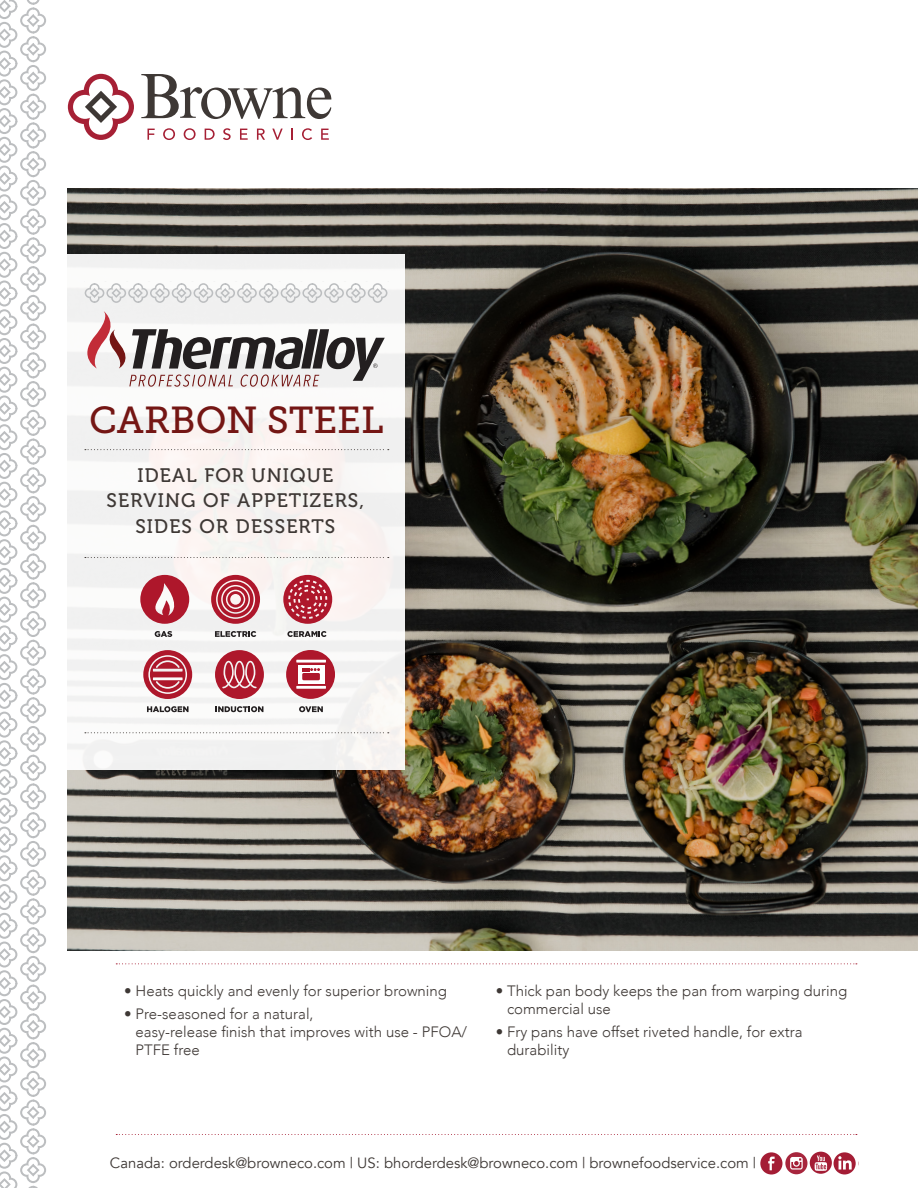
<style>
.page{position:relative;width:918px;height:1188px;background:#fff}
.page>*{position:absolute;margin:0;border:0;box-sizing:border-box;transform-origin:0 0}
.t1{font:37.5px "Museo Slab 500";color:#741614}
.t2{font:19.5px/25.5px "Museo 500";letter-spacing:.06em;color:#3e3835;text-align:center}
.t3{font:300 15px/18px "Avenir";color:#3e3835}
.t4{font:14.85px "Avenir";color:#3e3835}
</style>
<div class="page">
<svg style="left:0;top:0;width:46px;height:1188px"></svg>
<svg style="left:68px;top:74px;width:66px;height:66px"></svg>
<svg style="left:147px;top:129px;width:8px;height:11px"></svg>
<svg style="left:163px;top:128px;width:12px;height:12px"></svg>
<svg style="left:184px;top:128px;width:12px;height:12px"></svg>
<svg style="left:205px;top:129px;width:10px;height:11px"></svg>
<svg style="left:223px;top:128px;width:8px;height:12px"></svg>
<svg style="left:240px;top:129px;width:8px;height:11px"></svg>
<svg style="left:257px;top:129px;width:8px;height:11px"></svg>
<svg style="left:272px;top:129px;width:11px;height:11px"></svg>
<svg style="left:291px;top:129px;width:2px;height:11px"></svg>
<svg style="left:302px;top:128px;width:10px;height:12px"></svg>
<svg style="left:321px;top:129px;width:8px;height:11px"></svg>
<svg style="left:141px;top:74px;width:190px;height:45px"></svg>
<div style="left:760px;top:1152px;width:22px;height:23px;background:#a41d35;border-radius:50%"></div>
<svg style="left:768px;top:1157px;width:7px;height:13px"></svg>
<svg style="left:785px;top:1152px;width:22px;height:22px"></svg>
<svg style="left:790px;top:1157px;width:13px;height:13px"></svg>
<svg style="left:791px;top:1158px;width:10px;height:10px"></svg>
<svg style="left:810px;top:1152px;width:22px;height:22px"></svg>
<svg style="left:815px;top:1155px;width:12px;height:16px"></svg>
<div style="left:834px;top:1152px;width:22px;height:22px;background:#a41d35;border-radius:50%"></div>
<svg style="left:838px;top:1156px;width:14px;height:14px"></svg>
<img style="left:67px;top:189px;width:851px;height:761px">
<div style="left:57px;top:254px;width:348px;height:516px;background:#f9f3f1"></div>
<svg style="left:84px;top:283px;width:304px;height:20px"></svg>
<svg style="left:87px;top:311px;width:298px;height:76px"></svg>
<svg style="left:211px;top:575px;width:49px;height:49px"></svg>
<svg style="left:283px;top:575px;width:49px;height:49px"></svg>
<svg style="left:140px;top:575px;width:49px;height:49px"></svg>
<svg style="left:155px;top:631px;width:17px;height:6px"></svg>
<svg style="left:215px;top:631px;width:41px;height:6px"></svg>
<svg style="left:287px;top:631px;width:40px;height:6px"></svg>
<svg style="left:143px;top:650px;width:49px;height:49px"></svg>
<svg style="left:215px;top:650px;width:49px;height:49px"></svg>
<div style="left:286px;top:650px;width:49px;height:49px;background:#ae172b;border-radius:50%"></div>
<div style="left:298px;top:665px;width:26px;height:18px;background:#fff"></div>
<hr style="left:296px;top:660px;width:30px;height:3px;background:#fff">
<hr style="left:296px;top:686px;width:30px;height:3px;background:#fff">
<div style="left:302px;top:673px;width:18px;height:7px;background:#ae172b;border-radius:2px"></div>
<svg style="left:302px;top:668px;width:18px;height:3px"></svg>
<svg style="left:147px;top:706px;width:42px;height:6px"></svg>
<svg style="left:216px;top:706px;width:47px;height:6px"></svg>
<svg style="left:299px;top:706px;width:24px;height:6px"></svg>
<svg style="left:85px;top:449px;width:304px;height:1px"></svg>
<svg style="left:85px;top:557px;width:304px;height:1px"></svg>
<svg style="left:85px;top:732px;width:304px;height:1px"></svg>
<svg style="left:116px;top:963px;width:741px;height:1px"></svg>
<svg style="left:116px;top:1134px;width:741px;height:1px"></svg>
<p class="t1" style="left:89px;top:399px;width:296px">CARBON STEEL</p>
<p class="t2" style="left:107px;top:463px;width:259px">IDEAL FOR UNIQUE<br>SERVING OF APPETIZERS,<br>SIDES OR DESSERTS</p>
<p class="t3" style="left:124px;top:981px;width:324px">• Heats quickly and evenly for superior browning</p>
<p class="t3" style="left:136px;top:1005px;width:333px;text-indent:-11px">• Pre-seasoned for a natural,<br>easy-release finish that improves with use - PFOA/<br>PTFE free</p>
<p class="t3" style="left:507px;top:981px;width:342px;text-indent:-11px">• Thick pan body keeps the pan from warping during commercial use</p>
<p class="t3" style="left:507px;top:1023px;width:297px;text-indent:-11px">• Fry pans have offset riveted handle, for extra durability</p>
<p class="t4" style="left:110px;top:1154px;width:648px">Canada: orderdesk@browneco.com | US: bhorderdesk@browneco.com | brownefoodservice.com |</p>
</div>
